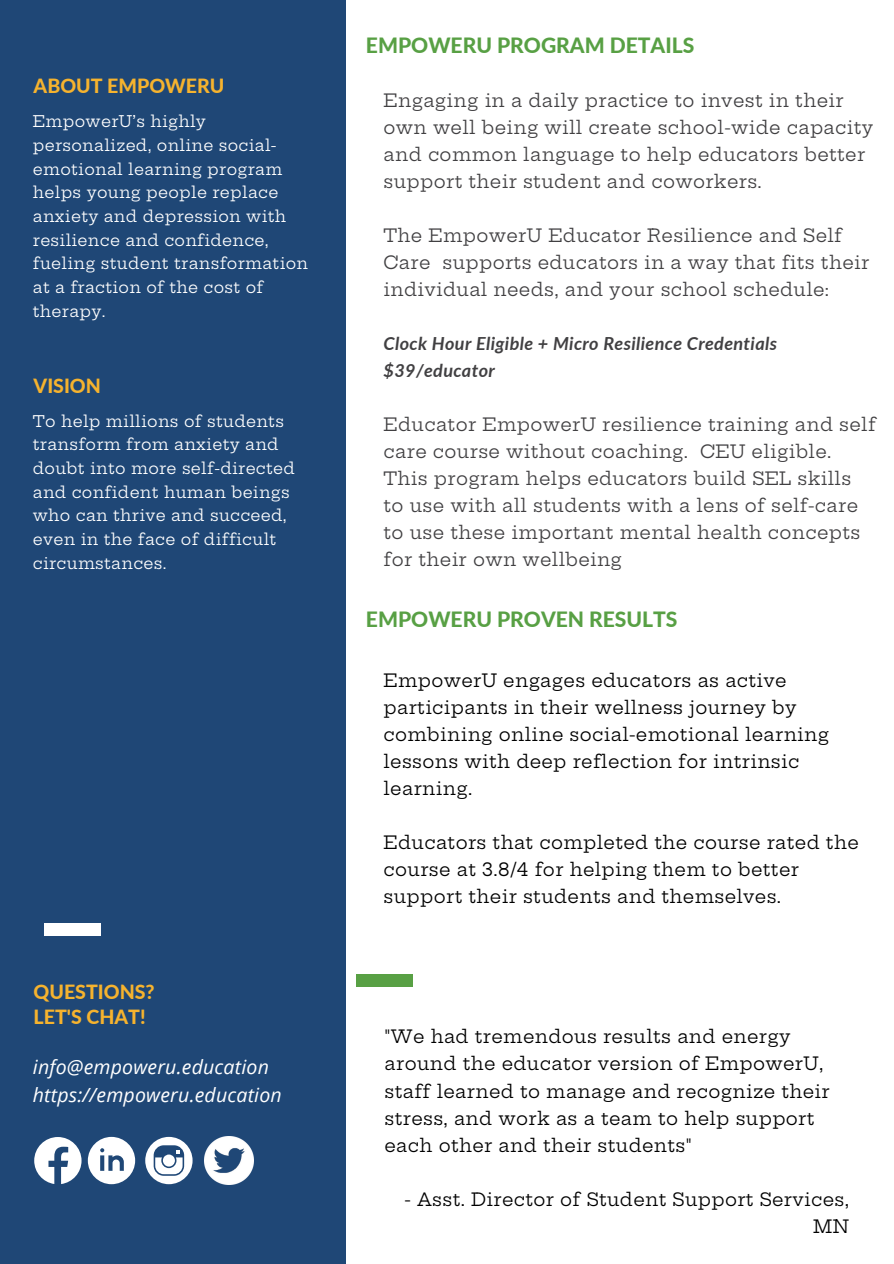
<style>
.page{position:relative;width:894px;height:1264px;background:#fff}
.page>*{position:absolute;margin:0;border:0;box-sizing:border-box;transform-origin:0 0}
.t1{font:800 21px "Lato";color:#58a044}
.t2{font:italic 19.5px "Open Sans";letter-spacing:.01em;color:#fff}
.t3{font:800 19.5px "Lato";color:#f6b32e}
.t4{font:18px/27px "Hepta Slab";letter-spacing:.02em;color:#414042}
.t5{font:18px/27px "Hepta Slab";letter-spacing:.02em;color:#000}
.t6{font:italic 700 18px "Lato";letter-spacing:.02em;color:#414042}
.t7{font:15.75px/23.7px "Hepta Slab";letter-spacing:.02em;color:#fff}
</style>
<div class="page">
<div style="left:0;top:0;width:346px;height:1263px;background:#1f4776"></div>
<div style="left:44px;top:923px;width:56px;height:12px;background:#fff"></div>
<svg style="left:145px;top:1136px;width:47px;height:48px"></svg>
<svg style="left:34px;top:1137px;width:47px;height:46px"></svg>
<svg style="left:88px;top:1136px;width:47px;height:48px"></svg>
<img style="left:205px;top:1136px;width:48px;height:48px">
<div style="left:356px;top:974px;width:56px;height:12px;background:#58a044"></div>
<p class="t3" style="left:34px;top:74px;width:192px">ABOUT EMPOWERU</p>
<p class="t7" style="left:33px;top:110px;width:277px">EmpowerU’s highly personalized, online social&shy;emotional learning program helps young people replace anxiety and depression with resilience and confidence, fueling student transformation at a fraction of the cost of therapy.</p>
<p class="t3" style="left:34px;top:373px;width:69px">VISION</p>
<p class="t7" style="left:33px;top:409px;width:263px">To help millions of students transform from anxiety and doubt into more self-directed and confident human beings who can thrive and succeed, even in the face of difficult circumstances.</p>
<p class="t3" style="left:34px;top:979px;width:122px">QUESTIONS?</p>
<p class="t3" style="left:34px;top:1004px;width:113px">LET'S CHAT!</p>
<p class="t2" style="left:33px;top:1052px;width:237px">info@empoweru.education</p>
<p class="t2" style="left:33px;top:1081px;width:250px">https://empoweru.education</p>
<p class="t1" style="left:366px;top:33px;width:330px">EMPOWERU PROGRAM DETAILS</p>
<p class="t4" style="left:383px;top:87px;width:491px">Engaging in a daily practice to invest in their own well being will create school-wide capacity and common language to help educators better support their student and coworkers.</p>
<p class="t4" style="left:383px;top:222px;width:487px">The EmpowerU Educator Resilience and Self<br>Care supports educators in a way that fits their individual needs, and your school schedule:</p>
<p class="t6" style="left:383px;top:332px;width:395px">Clock Hour Eligible + Micro Resilience Credentials</p>
<p class="t6" style="left:383px;top:359px;width:113px">$39/educator</p>
<p class="t4" style="left:383px;top:411px;width:493px">Educator EmpowerU resilience training and self care course without coaching. CEU eligible.<br>This program helps educators build SEL skills<br>to use with all students with a lens of self-care to use these important mental health concepts for their own wellbeing</p>
<p class="t1" style="left:366px;top:606px;width:313px">EMPOWERU PROVEN RESULTS</p>
<p class="t5" style="left:383px;top:666px;width:447px">EmpowerU engages educators as active participants in their wellness journey by combining online social-emotional learning lessons with deep reflection for intrinsic learning.</p>
<p class="t5" style="left:383px;top:828px;width:476px">Educators that completed the course rated the course at 3.8/4 for helping them to better support their students and themselves.</p>
<p class="t5" style="left:384px;top:1023px;width:446px">"We had tremendous results and energy around the educator version of EmpowerU, staff learned to manage and recognize their stress, and work as a team to help support each other and their students"</p>
<p class="t5" style="left:404px;top:1185px;width:446px;text-align:right">- Asst. Director of Student Support Services,<br>MN</p>
</div>
